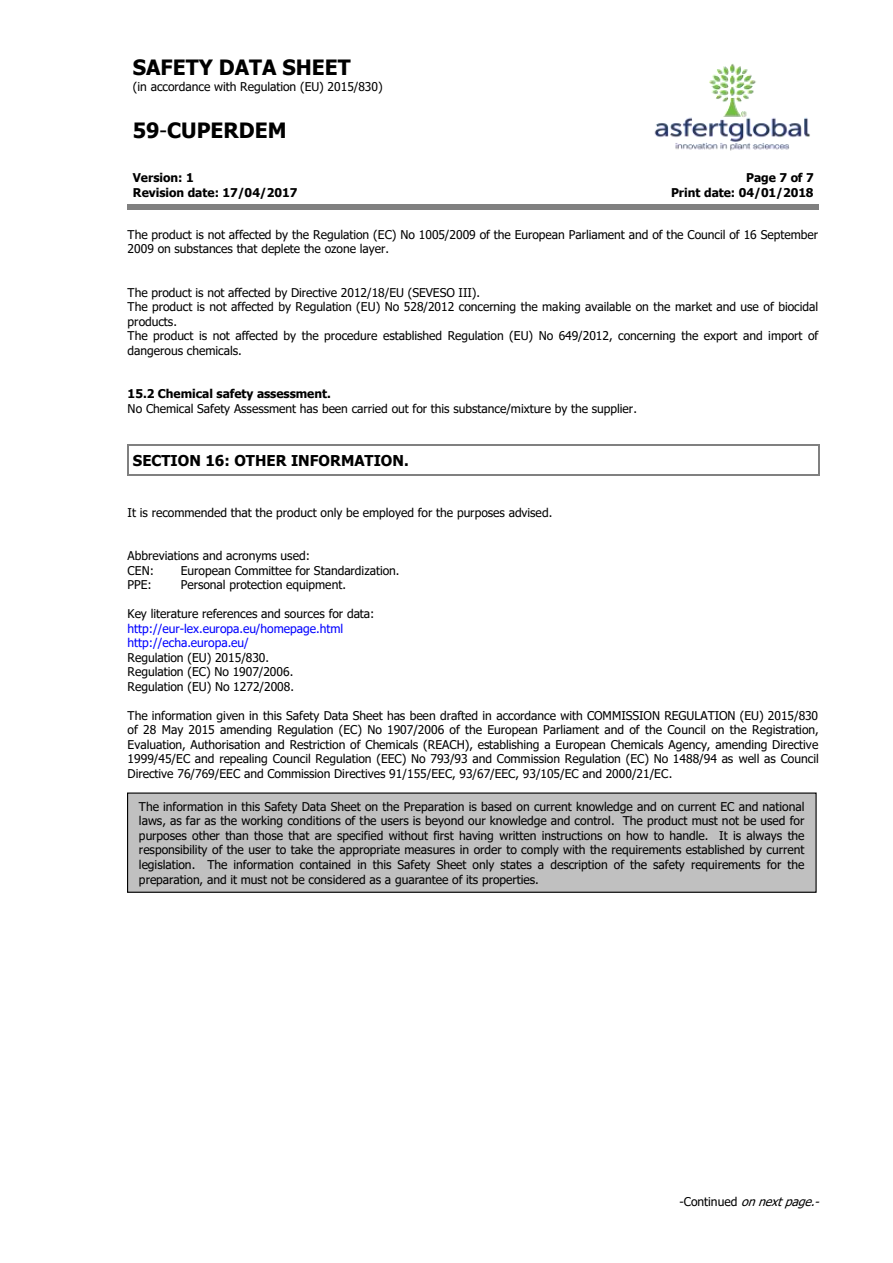
<style>
.page{position:relative;width:893px;height:1263px;background:#fff}
.page>*{position:absolute;margin:0;border:0;box-sizing:border-box;transform-origin:0 0}
.t1{font:700 21px "Tahoma";color:#000}
.t2{font:700 15px "Tahoma";color:#000}
.t3{font:12px/14.5px "Tahoma";letter-spacing:-.005em;color:#000}
.t4{font:700 12px/14.4px "Tahoma";color:#000}
.t5{font:12px/14.4px "Tahoma";letter-spacing:-.005em;color:#00f}
.t6{font:italic 12px "Tahoma";color:#000}
.s1{font-weight:400}
.s2{font-style:normal}
</style>
<div class="page">
<div style="left:128px;top:204px;width:691px;height:6px;background:#808080"></div>
<img style="left:654px;top:63px;width:156px;height:88px">
<hr style="left:128px;top:444px;width:690px;height:2px;background:#808080">
<svg style="left:127px;top:444px;width:1px;height:32px"></svg>
<hr style="left:128px;top:474px;width:690px;height:2px;background:#808080">
<hr style="left:818px;top:446px;width:2px;height:28px;background:#808080">
<div style="left:128px;top:793px;width:688px;height:99px;background:#c0c0c0"></div>
<div style="left:127px;top:792px;width:690px;height:101px;border:1px solid #000"></div>
<h1 class="t1" style="left:133px;top:59px;width:219px">SAFETY DATA SHEET</h1>
<p class="t3" style="left:133px;top:80px;width:251px">(in accordance with Regulation (EU) 2015/830)</p>
<h1 class="t1" style="left:133px;top:122px;width:155px">59<span class="s1">-</span>CUPERDEM</h1>
<p class="t4" style="left:133px;top:172px;width:166px">Version: 1<br>Revision date: 17/04/2017</p>
<p class="t4" style="left:671px;top:172px;width:144px;text-align:right">Page 7 of 7<br>Print date: 04/01/2018</p>
<p class="t3" style="left:128px;top:228px;width:692px">The product is not affected by the Regulation (EC) No 1005/2009 of the European Parliament and of the Council of 16 September<br>2009 on substances that deplete the ozone layer.</p>
<p class="t3" style="left:128px;top:286px;width:692px">The product is not affected by Directive 2012/18/EU (SEVESO III).<br>The product is not affected by Regulation (EU) No 528/2012 concerning the making available on the market and use of biocidal products.<br>The product is not affected by the procedure established Regulation (EU) No 649/2012, concerning the export and import of dangerous chemicals.</p>
<p class="t4" style="left:128px;top:388px;width:205px">15.2 Chemical safety assessment.</p>
<p class="t3" style="left:128px;top:402px;width:511px">No Chemical Safety Assessment has been carried out for this substance/mixture by the supplier.</p>
<p class="t2" style="left:133px;top:455px;width:277px">SECTION 16: OTHER INFORMATION.</p>
<p class="t3" style="left:128px;top:506px;width:426px">It is recommended that the product only be employed for the purposes advised.</p>
<p class="t3" style="left:128px;top:549px;width:184px">Abbreviations and acronyms used:<br>CEN:</p>
<p class="t3" style="left:181px;top:564px;width:220px">European Committee for Standardization.</p>
<p class="t3" style="left:128px;top:578px;width:26px">PPE:</p>
<p class="t3" style="left:181px;top:578px;width:167px">Personal protection equipment.</p>
<p class="t3" style="left:128px;top:607px;width:248px">Key literature references and sources for data:</p>
<p class="t5" style="left:128px;top:622px;width:217px">http://eur-lex.europa.eu/homepage.html http://echa.europa.eu/</p>
<p class="t3" style="left:128px;top:651px;width:168px">Regulation (EU) 2015/830.<br>Regulation (EC) No 1907/2006.<br>Regulation (EU) No 1272/2008.</p>
<p class="t3" style="left:128px;top:709px;width:693px;text-align:justify">The information given in this Safety Data Sheet has been drafted in accordance with COMMISSION REGULATION (EU) 2015/830 of 28 May 2015 amending Regulation (EC) No 1907/2006 of the European Parliament and of the Council on the Registration, Evaluation, Authorisation and Restriction of Chemicals (REACH), establishing a European Chemicals Agency, amending Directive 1999/45/EC and repealing Council Regulation (EEC) No 793/93 and Commission Regulation (EC) No 1488/94 as well as Council Directive 76/769/EEC and Commission Directives 91/155/EEC, 93/67/EEC, 93/105/EC and 2000/21/EC.</p>
<p class="t3" style="left:139px;top:800px;width:667px;text-align:justify">The information in this Safety Data Sheet on the Preparation is based on current knowledge and on current EC and national laws, as far as the working conditions of the users is beyond our knowledge and control. The product must not be used for purposes other than those that are specified without first having written instructions on how to handle. It is always the responsibility of the user to take the appropriate measures in order to comply with the requirements established by current legislation. The information contained in this Safety Sheet only states a description of the safety requirements for the preparation, and it must not be considered as a guarantee of its properties.</p>
<p class="t6" style="left:680px;top:1197px;width:145px"><span class="s2">-Co nti n u ed</span> onnextpage.-</p>
</div>
